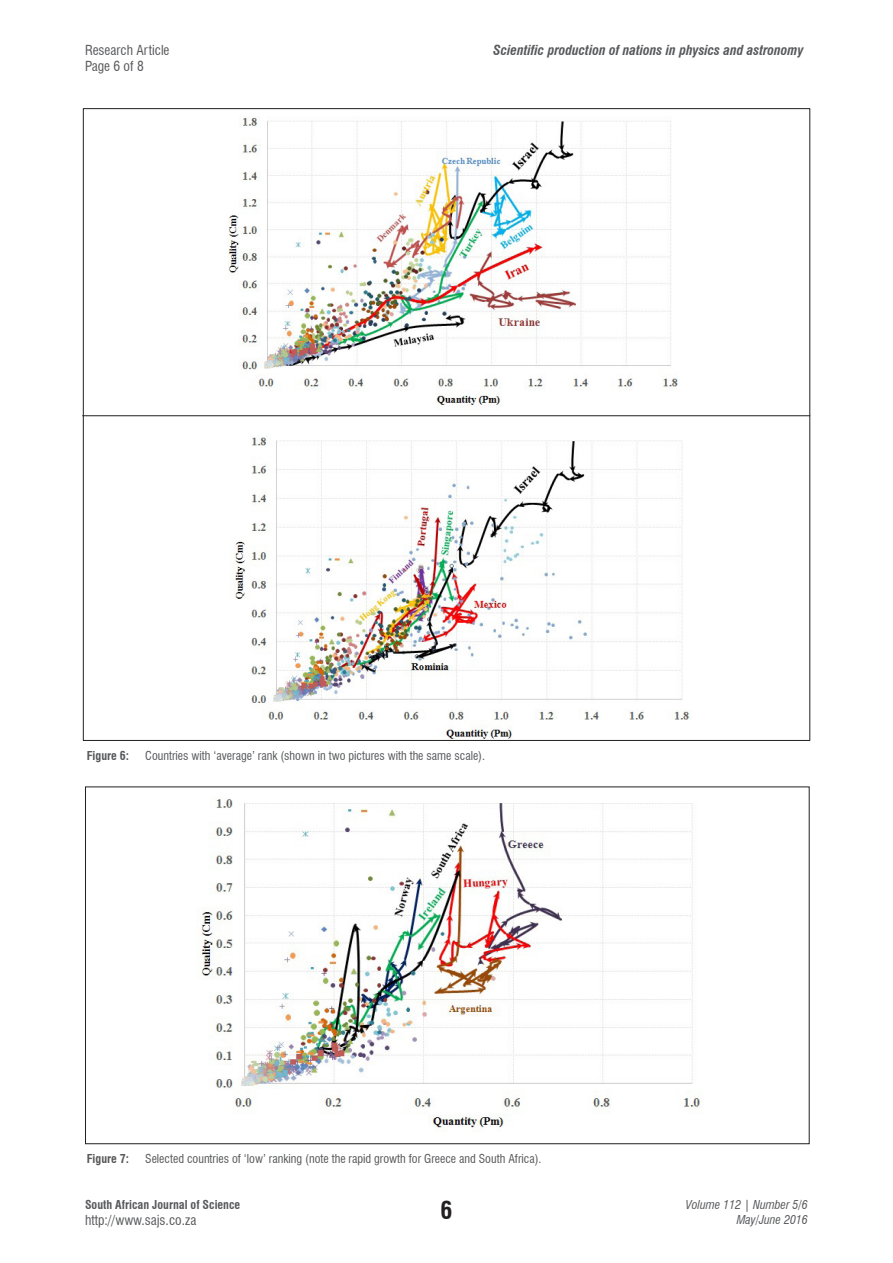
<style>
.page{position:relative;width:893px;height:1263px;background:#fff}
.page>*{position:absolute;margin:0;border:0;box-sizing:border-box;transform-origin:0 0}
.t1{font:700 condensed 24px "Swiss 721 BT";color:#231f20}
.HEADER_top{font:italic 700 condensed 13.5px "Swiss 721 BT";color:#57585a}
.HEADER_top-2{font:condensed 13.5px "Swiss 721 BT";color:#57585a}
.FIG_caption{font:condensed 12px "Swiss 721 BT";color:#57585a}
.FIG_caption-2{font:700 condensed 12px "Swiss 721 BT";color:#57585a}
.t2{font:italic condensed 12px/14.4px "Swiss 721 BT";color:#57585a;text-align:right}
</style>
<div class="page">
<img style="left:228px;top:117px;width:450px;height:290px">
<img style="left:233px;top:437px;width:457px;height:302px">
<hr style="left:82px;top:415px;width:728px;height:1px;background:#231f20">
<img style="left:198px;top:798px;width:505px;height:330px">
<p class="HEADER_top-2" style="left:85px;top:42px;width:86px">Research Article</p>
<p class="HEADER_top" style="left:493px;top:42px;width:312px">Scientific production of nations in physics and astronomy</p>
<p class="HEADER_top-2" style="left:85px;top:58px;width:60px">Page 6 of 8</p>
<p class="FIG_caption-2" style="left:87px;top:748px;width:44px">Figure 6:</p>
<p class="FIG_caption" style="left:145px;top:748px;width:341px">Countries with ‘average’ rank (shown in two pictures with the same scale).</p>
<p class="FIG_caption-2" style="left:87px;top:1151px;width:44px">Figure 7:</p>
<p class="FIG_caption" style="left:145px;top:1151px;width:398px">Selected countries of ‘low’ ranking (note the rapid growth for Greece and South Africa).</p>
<p class="FIG_caption-2" style="left:85px;top:1197px;width:157px">South African Journal of Science</p>
<p class="HEADER_top-2" style="left:85px;top:1212px;width:113px">http://www.sajs.co.za</p>
<h1 class="t1" style="left:440px;top:1195px;width:13px">6</h1>
<p class="t2" style="left:686px;top:1198px;width:124px">Volume 112 | Number 5/6<br>May/June 2016</p>
</div>
